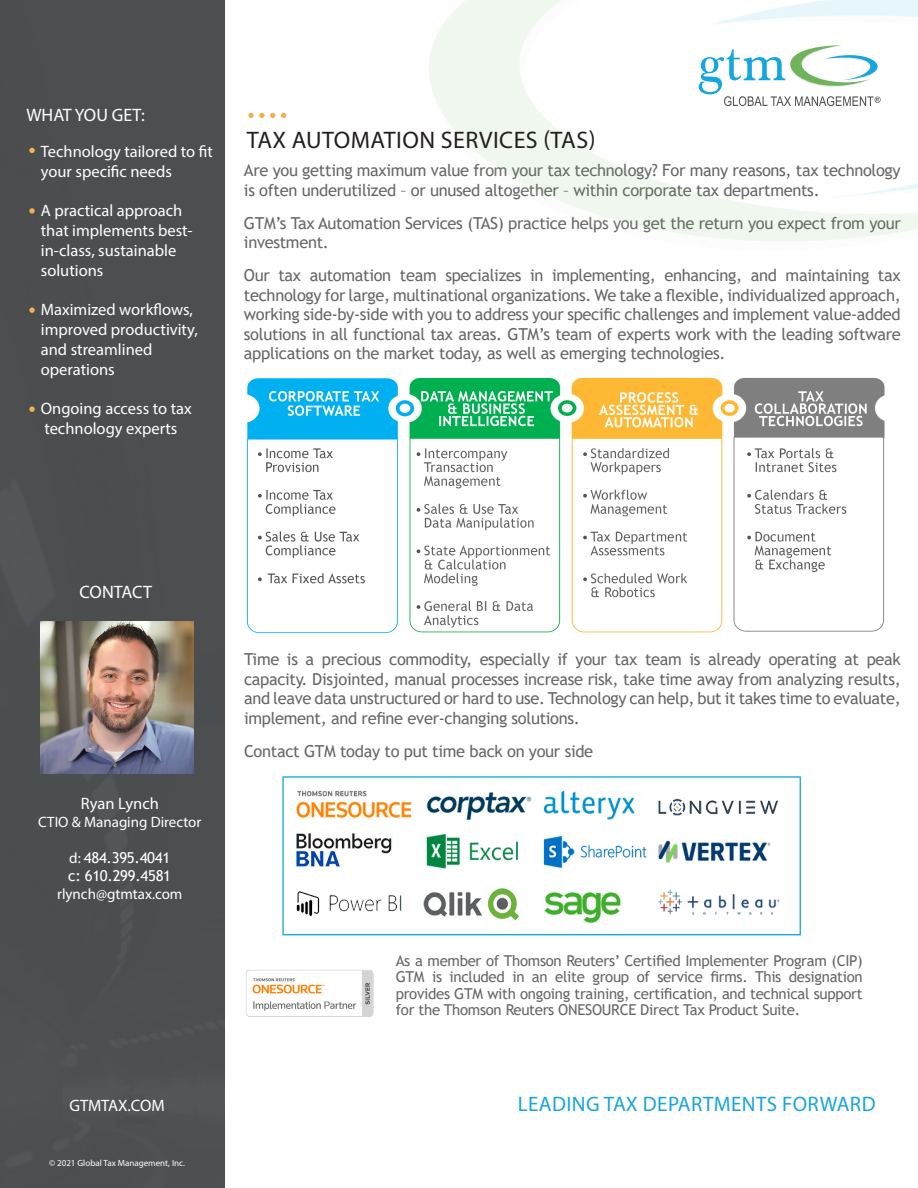
<style>
.page{position:relative;width:918px;height:1188px;background:#fff}
.page>*{position:absolute;margin:0;border:0;box-sizing:border-box;transform-origin:0 0}
.Heading{font:24px "Myriad Pro";letter-spacing:.02em;color:#231f20}
.Tagline{font:21px "Myriad Pro";letter-spacing:.02em;color:#18a5dc}
.Side_Panel_-_Heading{font:18px "Myriad Pro";color:#fff}
.Copy{font:16.5px/19.5px "Trebuchet MS";letter-spacing:-.02em;color:#676866}
.Side_Panel_-_Body{font:16.5px/19.8px "Myriad Pro";color:#fff}
.Address{font:15px/16.5px "Trebuchet MS";letter-spacing:-.02em;color:#676866;text-align:justify}
.Side_Panel_-_Body-2{font:15px/18px "Myriad Pro";color:#fff;text-align:center}
.Side_Panel_-_Body-3{font:15px "Trebuchet MS";letter-spacing:-.02em;color:#fff}
.t1{font:9px "Myriad Pro";color:#fff}
.s1{font-family:"Myriad Pro"}
.s2{font-family:"Trebuchet MS"}
</style>
<div class="page">
<div style="left:0;top:0;width:225px;height:1188px;background:#4c4e50"></div>
<svg style="left:248px;top:113px;width:27px;height:5px"></svg>
<svg style="left:281px;top:113px;width:5px;height:5px"></svg>
<svg style="left:699px;top:45px;width:182px;height:61px"></svg>
<svg style="left:29px;top:148px;width:6px;height:5px"></svg>
<svg style="left:29px;top:307px;width:6px;height:6px"></svg>
<svg style="left:29px;top:208px;width:6px;height:6px"></svg>
<img style="left:41px;top:621px;width:152px;height:153px">
<img style="left:246px;top:377px;width:639px;height:257px">
<img style="left:282px;top:776px;width:519px;height:160px">
<img style="left:246px;top:970px;width:128px;height:47px">
<svg style="left:29px;top:407px;width:6px;height:5px"></svg>
<p class="Side_Panel_-_Heading" style="left:26px;top:104px;width:120px">WHAT YOU GET:</p>
<p class="Side_Panel_-_Body" style="left:41px;top:141px;width:174px">Technology tailored to fit your specific needs</p>
<p class="Side_Panel_-_Body" style="left:41px;top:201px;width:153px">A practical approach that implements best&shy;in-class, sustainable solutions</p>
<p class="Side_Panel_-_Body" style="left:41px;top:300px;width:158px">Maximized workflows, improved productivity, and streamlined operations</p>
<p class="Side_Panel_-_Body" style="left:41px;top:399px;width:152px">Ongoing access to tax</p>
<p class="Side_Panel_-_Body" style="left:44px;top:419px;width:135px">technology experts</p>
<p class="Heading" style="left:247px;top:125px;width:350px">TAX AUTOMATION SERVICES (TAS)</p>
<p class="Copy" style="left:244px;top:160px;width:658px">Are you getting maximum value from your tax technology? For many reasons, tax technology is often underutilized – or unused altogether – within corporate tax departments.</p>
<p class="Copy" style="left:244px;top:213px;width:658px">GTM’s Tax Automation Services (TAS) practice helps you get the return you expect from your investment.</p>
<p class="Copy" style="left:244px;top:265px;width:658px;text-align:justify">Our tax automation team specializes in implementing, enhancing, and maintaining tax technology for large, multinational organizations. We take a flexible, individualized approach, working side-by-side with you to address your specific challenges and implement value-added solutions in all functional tax areas. GTM’s team of experts work with the leading software applications on the market today, as well as emerging technologies.</p>
<p class="Side_Panel_-_Heading" style="left:80px;top:581px;width:74px">CONTACT</p>
<p class="Side_Panel_-_Body" style="left:81px;top:794px;width:80px">Ryan Lynch</p>
<p class="Side_Panel_-_Body-2" style="left:38px;top:813px;width:165px">CTIO &amp; Managing Director</p>
<p class="Side_Panel_-_Body-3" style="left:69px;top:849px;width:103px"><span class="s1">d:</span> 484.395.4041</p>
<p class="Side_Panel_-_Body-2" style="left:57px;top:867px;width:127px"><span class="s2">c: 610.299.4581 </span>rlynch@gtmtax.com</p>
<p class="Side_Panel_-_Body" style="left:69px;top:1095px;width:97px">GTMTAX.COM</p>
<p class="t1" style="left:49px;top:1157px;width:137px">© 2021 Global Tax Management, Inc.</p>
<p class="Copy" style="left:244px;top:649px;width:658px;text-align:justify">Time is a precious commodity, especially if your tax team is already operating at peak capacity. Disjointed, manual processes increase risk, take time away from analyzing results, and leave data unstructured or hard to use. Technology can help, but it takes time to evaluate, implement, and refine ever-changing solutions.</p>
<p class="Copy" style="left:244px;top:741px;width:351px">Contact GTM today to put time back on your side</p>
<p class="Address" style="left:396px;top:952px;width:469px">As a member of Thomson Reuters’ Certified Implementer Program (CIP)<br>GTM is included in an elite group of service firms. This designation provides GTM with ongoing training, certification, and technical support for the Thomson Reuters ONESOURCE Direct Tax Product Suite.</p>
<p class="Tagline" style="left:518px;top:1091px;width:359px">LEADING TAX DEPARTMENTS FORWARD</p>
</div>
